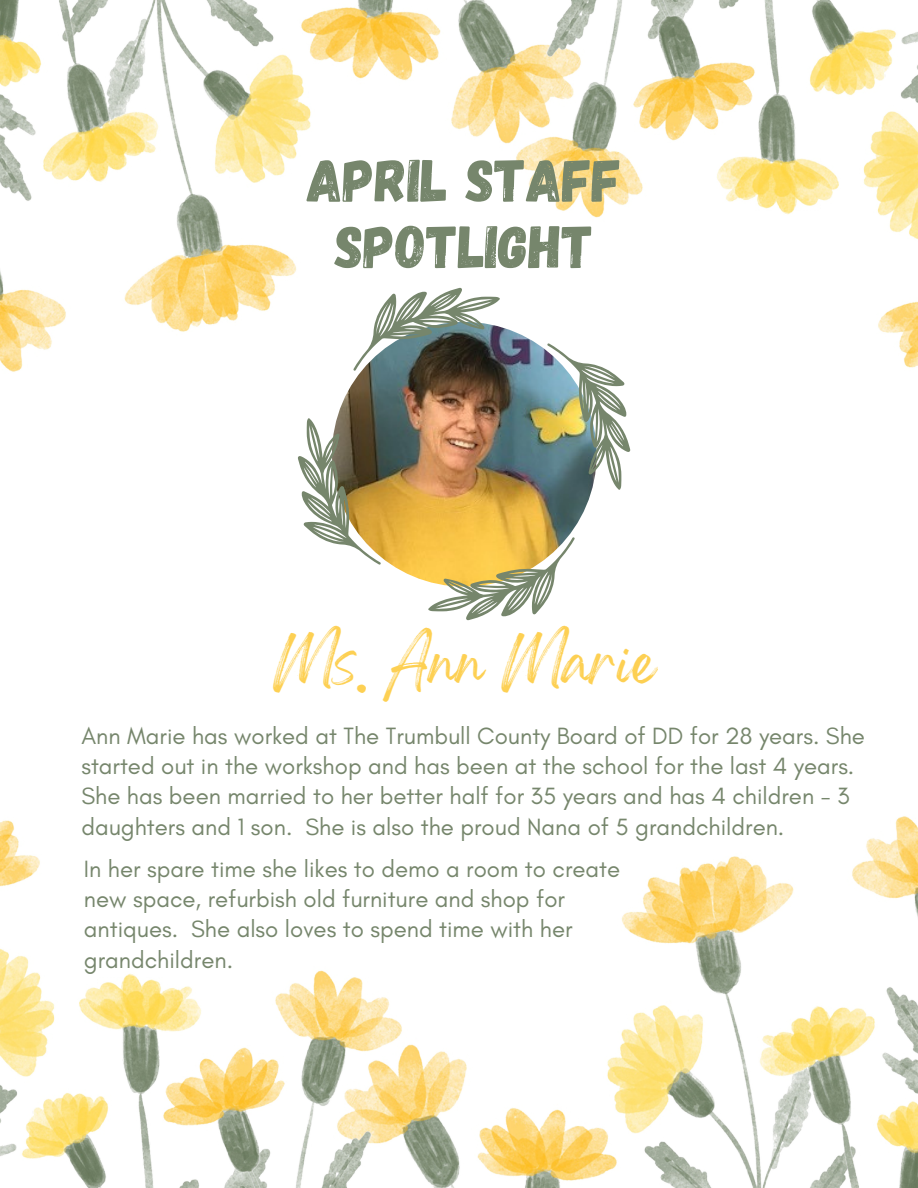
<style>
.page{position:relative;width:918px;height:1188px;background:#fff}
.page>*{position:absolute;margin:0;border:0;box-sizing:border-box;transform-origin:0 0}
.t1{font:60px/66.3px "Gagalin";color:#76866c;text-align:center}
.t2{font:45px "Gellatio";color:#fdd053}
.t3{font:24px/30.3px "Glacial Indifference";color:#76866c}
</style>
<div class="page">
<img style="left:0;top:0;width:918px;height:1188px">
<div style="left:229px;top:454px;width:234px;height:63px;background:#fff"></div>
<img style="left:298px;top:288px;width:333px;height:333px">
<h1 class="t1" style="left:307px;top:144px;width:316px">APRIL STAFF<br>SPOTLIGHT</h1>
<h2 class="t2" style="left:274px;top:651px;width:383px">Ms. Ann Marie</h2>
<p class="t3" style="left:81px;top:720px;width:785px">Ann Marie has worked at The Trumbull County Board of DD for 28 years. She started out in the workshop and has been at the school for the last 4 years.<br>She has been married to her better half for 35 years and has 4 children - 3 daughters and 1 son. She is also the proud Nana of 5 grandchildren.</p>
<p class="t3" style="left:84px;top:853px;width:538px">In her spare time she likes to demo a room to create new space, refurbish old furniture and shop for antiques. She also loves to spend time with her grandchildren.</p>
</div>
